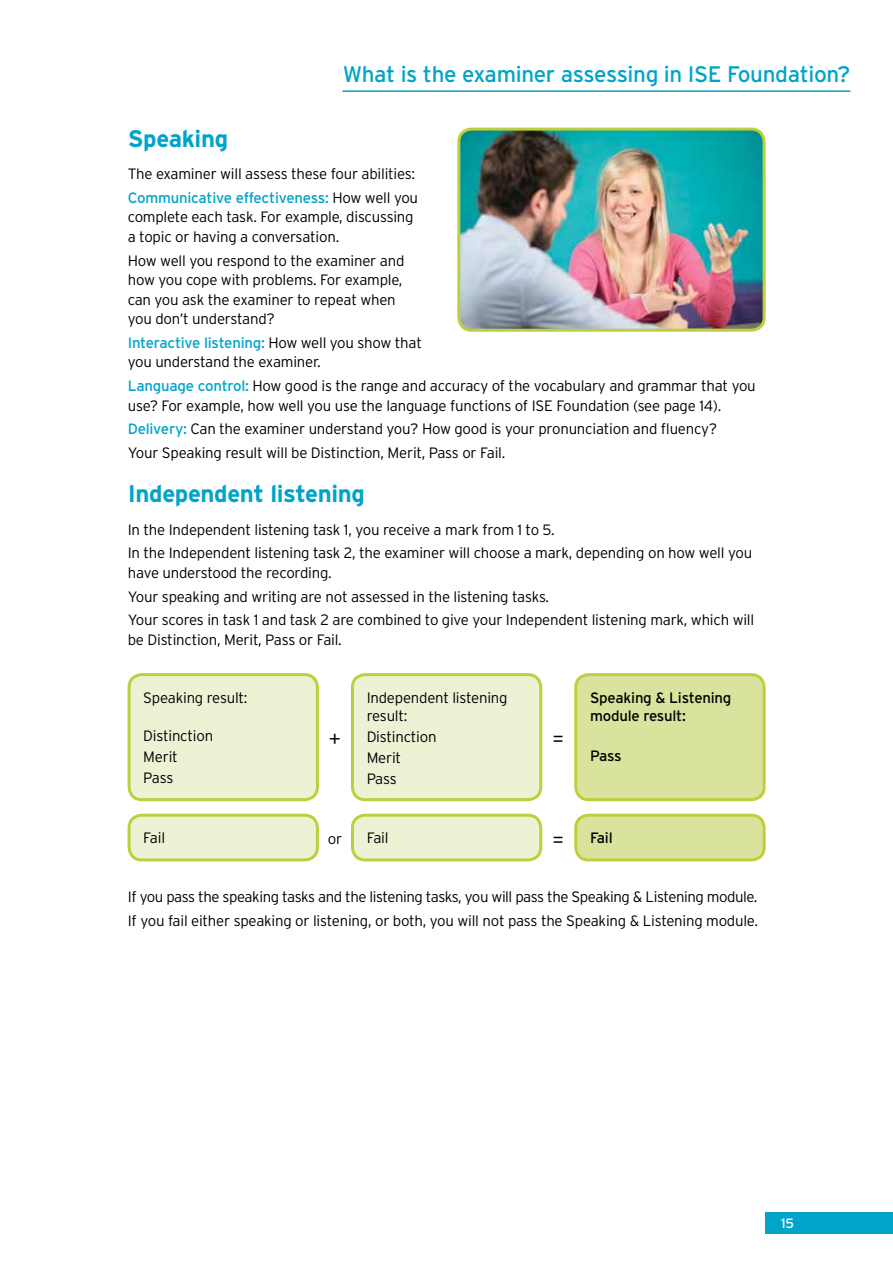
<style>
.page{position:relative;width:893px;height:1263px;background:#fff}
.page>*{position:absolute;margin:0;border:0;box-sizing:border-box;transform-origin:0 0}
.t1{font:700 24px "Interstate";letter-spacing:-.015em;color:#00a3c9}
.t2{font:22.5px "Interstate";letter-spacing:-.015em;color:#00a3c9}
.t3{font:300 21px "Interstate";color:#000}
.t4{font:300 15px/23.7px "Interstate";letter-spacing:-.015em;color:#000}
.t5{font:15px/18px "Interstate";letter-spacing:-.015em;color:#000}
.t6{font:13.5px "Interstate";color:#fff}
.s1{font-weight:400;color:#00a3c9}
</style>
<div class="page">
<div style="left:765px;top:1212px;width:128px;height:21px;background:#00a3c9"></div>
<img style="left:461px;top:129px;width:301px;height:199px">
<div style="left:457px;top:128px;width:309px;height:204px;border:3px solid #bdcf3c;border-radius:13px"></div>
<div style="left:129px;top:675px;width:188px;height:125px;background:#edf2d5;border-radius:13px"></div>
<div style="left:128px;top:673px;width:191px;height:128px;border:3px solid #bdcf3c;border-radius:13px"></div>
<div style="left:129px;top:815px;width:188px;height:45px;background:#edf2d5;border-radius:13px"></div>
<div style="left:128px;top:814px;width:191px;height:47px;border:3px solid #bdcf3c;border-radius:13px"></div>
<div style="left:352px;top:675px;width:189px;height:125px;background:#edf2d5;border-radius:13px"></div>
<div style="left:351px;top:673px;width:191px;height:128px;border:3px solid #bdcf3c;border-radius:13px"></div>
<div style="left:352px;top:815px;width:189px;height:45px;background:#edf2d5;border-radius:13px"></div>
<div style="left:351px;top:814px;width:191px;height:47px;border:3px solid #bdcf3c;border-radius:13px"></div>
<div style="left:576px;top:675px;width:188px;height:125px;background:#dae39d;border-radius:13px"></div>
<div style="left:574px;top:673px;width:192px;height:128px;border:3px solid #bdcf3c;border-radius:13px"></div>
<div style="left:576px;top:815px;width:188px;height:45px;background:#dae39d;border-radius:13px"></div>
<div style="left:574px;top:814px;width:192px;height:47px;border:3px solid #bdcf3c;border-radius:13px"></div>
<hr style="left:342px;top:90px;width:508px;height:2px;background:#00a3c9">
<h2 class="t2" style="left:343px;top:61px;width:509px">What is the examiner assessing in ISE Foundation?</h2>
<h1 class="t1" style="left:128px;top:125px;width:102px">Speaking</h1>
<p class="t4" style="left:128px;top:162px;width:292px">The examiner will assess these four abilities:<br><span class="s1">Communicative effectiveness:</span> How well you</p>
<p class="t4" style="left:128px;top:207px;width:287px;line-height:19.5px">complete each task. For example, discussing a topic or having a conversation.</p>
<p class="t4" style="left:128px;top:251px;width:278px;line-height:19.5px">How well you respond to the examiner and how you cope with problems. For example, can you ask the examiner to repeat when you don’t understand?</p>
<p class="t4" style="left:128px;top:333px;width:296px;line-height:19.5px"><span class="s1">Interactive listening:</span> How well you show that you understand the examiner.</p>
<p class="t4" style="left:128px;top:376px;width:629px;line-height:19.5px"><span class="s1">Language control:</span> How good is the range and accuracy of the vocabulary and grammar that you use? For example, how well you use the language functions of ISE Foundation (see page 14).</p>
<p class="t4" style="left:128px;top:417px;width:591px"><span class="s1">Delivery:</span> Can the examiner understand you? How good is your pronunciation and fluency?<br>Your Speaking result will be Distinction, Merit, Pass or Fail.</p>
<h1 class="t1" style="left:128px;top:480px;width:239px">Independent listening</h1>
<p class="t4" style="left:128px;top:517px;width:626px">In the Independent listening task 1, you receive a mark from 1 to 5.<br>In the Independent listening task 2, the examiner will choose a mark, depending on how well you</p>
<p class="t4" style="left:128px;top:560px;width:628px">have understood the recording.<br>Your speaking and writing are not assessed in the listening tasks.<br>Your scores in task 1 and task 2 are combined to give your Independent listening mark, which will</p>
<p class="t4" style="left:128px;top:627px;width:216px">be Distinction, Merit, Pass or Fail.</p>
<p class="t4" style="left:143px;top:685px;width:106px">Speaking result:</p>
<p class="t4" style="left:143px;top:725px;width:71px;line-height:21px">Distinction<br>Merit<br>Pass</p>
<p class="t4" style="left:143px;top:826px;width:23px">Fail</p>
<h3 class="t3" style="left:329px;top:726px;width:14px">+</h3>
<p class="t4" style="left:367px;top:688px;width:142px;line-height:18px">Independent listening result:</p>
<p class="t4" style="left:367px;top:726px;width:71px;line-height:21px">Distinction<br>Merit<br>Pass</p>
<h3 class="t3" style="left:552px;top:726px;width:14px">=</h3>
<p class="t5" style="left:590px;top:688px;width:143px">Speaking &amp; Listening module result:</p>
<p class="t5" style="left:590px;top:746px;width:33px">Pass</p>
<p class="t4" style="left:328px;top:827px;width:16px">or</p>
<p class="t5" style="left:590px;top:829px;width:24px">Fail</p>
<p class="t4" style="left:367px;top:826px;width:23px">Fail</p>
<h3 class="t3" style="left:552px;top:827px;width:14px">=</h3>
<p class="t4" style="left:128px;top:885px;width:632px">If you pass the speaking tasks and the listening tasks, you will pass the Speaking &amp; Listening module.<br>If you fail either speaking or listening, or both, you will not pass the Speaking &amp; Listening module.</p>
<p class="t6" style="left:781px;top:1215px;width:14px">15</p>
</div>
